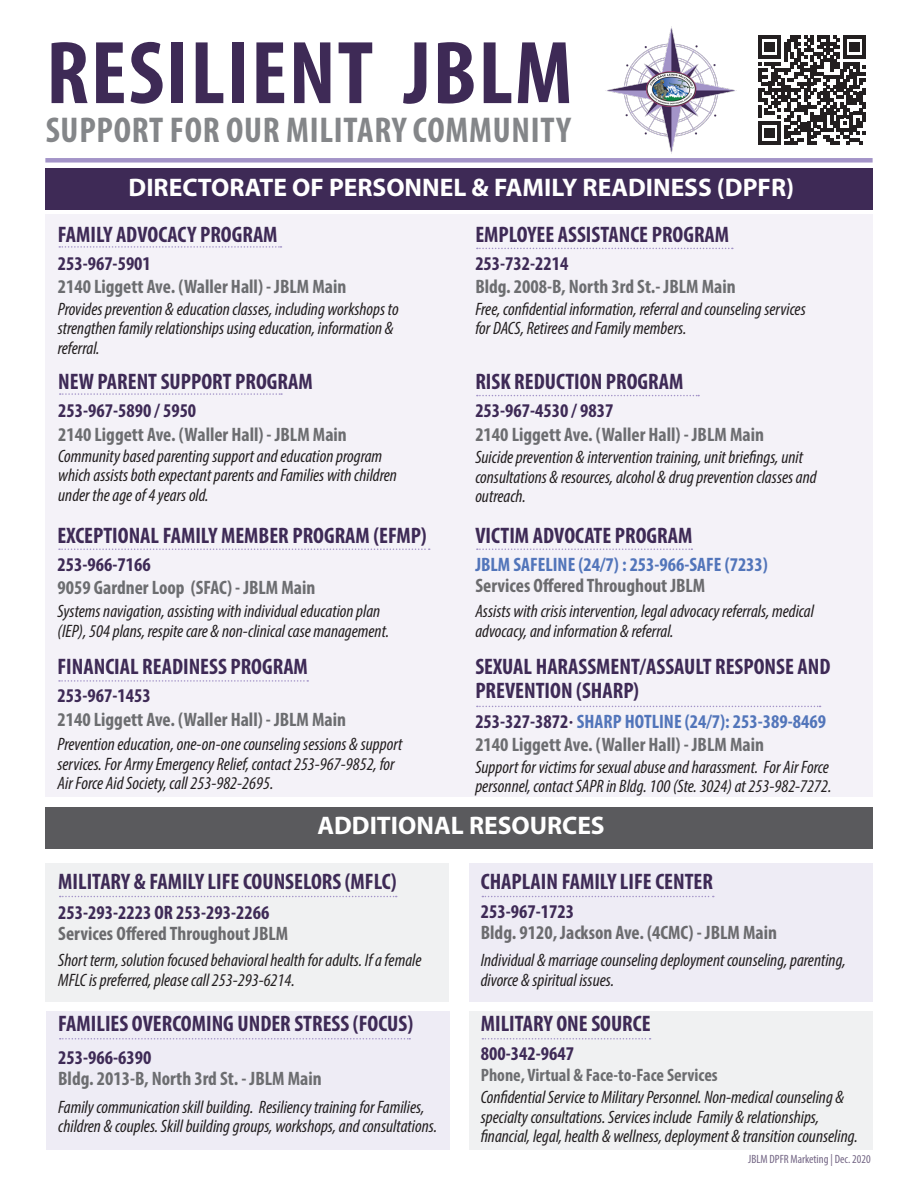
<style>
.page{position:relative;width:918px;height:1188px;background:#fff}
.page>*{position:absolute;margin:0;border:0;box-sizing:border-box;transform-origin:0 0}
.t1{font:700 condensed 90px "Myriad Pro";letter-spacing:.02em;color:#3e2a56}
.t2{font:700 condensed 36px "Myriad Pro";letter-spacing:.02em;color:#848689}
.t3{font:700 25.5px "Myriad Pro";color:#fff}
.t4{font:700 condensed 22.5px/24px "Myriad Pro";color:#3e2a56}
.t5{font:700 condensed 19.5px/21px "Myriad Pro";color:#6c6d70}
.t6{font:700 condensed 19.5px/21px "Myriad Pro";color:#6b6b6e}
.t7{font:700 condensed 19.5px "Myriad Pro";color:#3e2a56}
.t8{font:700 condensed 19.5px "Myriad Pro";color:#5275ba}
.t9{font:italic condensed 18px/19.5px "Myriad Pro";color:#231f20}
.t10{font:700 condensed 18px "Myriad Pro";color:#6c6d70}
.t11{font:condensed 12px "Myriad Pro";color:#746685}
.s1{color:#3e2a56}
</style>
<div class="page">
<div style="left:45px;top:214px;width:828px;height:582px;background:#f4f2f8"></div>
<img style="left:605px;top:26px;width:132px;height:128px">
<div style="left:45px;top:158px;width:828px;height:5px;background:#a394c8"></div>
<div style="left:45px;top:863px;width:404px;height:138px;background:#f0f1f2"></div>
<div style="left:46px;top:1011px;width:404px;height:138px;background:#eeecf5"></div>
<div style="left:45px;top:168px;width:828px;height:41px;background:#3e2a56"></div>
<div style="left:45px;top:808px;width:828px;height:41px;background:#5a5a5d"></div>
<svg style="left:59px;top:246px;width:222px;height:2px"></svg>
<svg style="left:477px;top:548px;width:215px;height:2px"></svg>
<svg style="left:60px;top:896px;width:337px;height:1px"></svg>
<svg style="left:60px;top:1038px;width:350px;height:2px"></svg>
<div style="left:469px;top:1011px;width:404px;height:138px;background:#f0f1f2"></div>
<div style="left:469px;top:863px;width:404px;height:138px;background:#eeecf5"></div>
<svg style="left:482px;top:896px;width:232px;height:1px"></svg>
<svg style="left:482px;top:1038px;width:169px;height:2px"></svg>
<svg style="left:477px;top:706px;width:344px;height:1px"></svg>
<svg style="left:477px;top:395px;width:222px;height:1px"></svg>
<svg style="left:60px;top:393px;width:222px;height:2px"></svg>
<svg style="left:59px;top:548px;width:371px;height:2px"></svg>
<svg style="left:477px;top:248px;width:256px;height:1px"></svg>
<svg style="left:59px;top:680px;width:249px;height:2px"></svg>
<svg style="left:758px;top:35px;width:108px;height:110px"></svg>
<p class="t1" style="left:46px;top:17px;width:528px">RESILIENT JBLM</p>
<p class="t2" style="left:46px;top:108px;width:527px">SUPPORT FOR OUR MILITARY COMMUNITY</p>
<p class="t3" style="left:129px;top:171px;width:667px">DIRECTORATE OF PERSONNEL &amp; FAMILY READINESS (DPFR)</p>
<p class="t4" style="left:58px;top:222px;width:221px">FAMILY ADVOCACY PROGRAM</p>
<p class="t7" style="left:58px;top:251px;width:95px">253-967-5901</p>
<p class="t5" style="left:58px;top:276px;width:290px">2140 Liggett Ave. (Waller Hall) - JBLM Main</p>
<p class="t9" style="left:58px;top:299px;width:342px">Provides prevention &amp; education classes, including workshops to strengthen family relationships using education, information &amp; referral.</p>
<p class="t4" style="left:58px;top:369px;width:256px">NEW PARENT SUPPORT PROGRAM</p>
<p class="t7" style="left:58px;top:398px;width:140px">253-967-5890 / 5950</p>
<p class="t5" style="left:58px;top:423px;width:290px">2140 Liggett Ave. (Waller Hall) - JBLM Main</p>
<p class="t9" style="left:58px;top:446px;width:340px">Community based parenting support and education program which assists both expectant parents and Families with children under the age of 4 years old.</p>
<p class="t4" style="left:57px;top:523px;width:371px">EXCEPTIONAL FAMILY MEMBER PROGRAM (EFMP)</p>
<p class="t7" style="left:57px;top:552px;width:95px">253-966-7166</p>
<p class="t5" style="left:57px;top:577px;width:260px">9059 Gardner Loop (SFAC) - JBLM Main</p>
<p class="t9" style="left:57px;top:601px;width:333px">Systems navigation, assisting with individual education plan (IEP), 504 plans, respite care &amp; non-clinical case management.</p>
<p class="t4" style="left:57px;top:654px;width:252px">FINANCIAL READINESS PROGRAM</p>
<p class="t7" style="left:57px;top:684px;width:95px">253-967-1453</p>
<p class="t5" style="left:57px;top:708px;width:290px">2140 Liggett Ave. (Waller Hall) - JBLM Main</p>
<p class="t9" style="left:57px;top:734px;width:347px">Prevention education, one-on-one counseling sessions &amp; support services. For Army Emergency Relief, contact 253-967-9852, for<br>Air Force Aid Society, call 253-982-2695.</p>
<p class="t4" style="left:475px;top:222px;width:255px">EMPLOYEE ASSISTANCE PROGRAM</p>
<p class="t7" style="left:475px;top:251px;width:95px">253-732-2214</p>
<p class="t5" style="left:475px;top:276px;width:262px">Bldg. 2008-B, North 3rd St.- JBLM Main</p>
<p class="t9" style="left:475px;top:299px;width:332px">Free, confidential information, referral and counseling services for DACS, Retirees and Family members.</p>
<p class="t4" style="left:475px;top:369px;width:210px">RISK REDUCTION PROGRAM</p>
<p class="t7" style="left:475px;top:398px;width:140px">253-967-4530 / 9837</p>
<p class="t5" style="left:475px;top:423px;width:290px">2140 Liggett Ave. (Waller Hall) - JBLM Main</p>
<p class="t9" style="left:475px;top:448px;width:343px">Suicide prevention &amp; intervention training, unit briefings, unit consultations &amp; resources, alcohol &amp; drug prevention classes and outreach.</p>
<p class="t4" style="left:475px;top:523px;width:219px">VICTIM ADVOCATE PROGRAM</p>
<p class="t8" style="left:475px;top:552px;width:294px">JBLM SAFELINE (24/7) : 253-966-SAFE (7233)</p>
<p class="t6" style="left:475px;top:574px;width:232px">Services Offered Throughout JBLM</p>
<p class="t9" style="left:475px;top:601px;width:340px">Assists with crisis intervention, legal advocacy referrals, medical advocacy, and information &amp; referral.</p>
<p class="t4" style="left:475px;top:654px;width:357px">SEXUAL HARASSMENT/ASSAULT RESPONSE AND<br>PREVENTION (SHARP)</p>
<p class="t8" style="left:475px;top:709px;width:352px"><span class="s1">253-327-3872</span> SHARP HOTLINE (24/7): 253-389-8469</p>
<p class="t5" style="left:475px;top:734px;width:290px">2140 Liggett Ave. (Waller Hall) - JBLM Main</p>
<p class="t9" style="left:475px;top:757px;width:358px">Support for victims for sexual abuse and harassment. For Air Force personnel, contact SAPR in Bldg. 100 (Ste. 3024) at 253-982-7272.</p>
<p class="t3" style="left:317px;top:809px;width:289px">ADDITIONAL RESOURCES</p>
<p class="t4" style="left:58px;top:869px;width:340px">MILITARY &amp; FAMILY LIFE COUNSELORS (MFLC)</p>
<p class="t4" style="left:481px;top:869px;width:234px">CHAPLAIN FAMILY LIFE CENTER</p>
<p class="t6" style="left:58px;top:902px;width:232px"><span class="s1">253-293-2223 OR 253-293-2266<br></span>Services Offered Throughout JBLM</p>
<p class="t6" style="left:481px;top:900px;width:298px"><span class="s1">253-967-1723<br></span>Bldg. 9120, Jackson Ave. (4CMC) - JBLM Main</p>
<p class="t9" style="left:58px;top:950px;width:365px">Short term, solution focused behavioral health for adults. If a female<br>MFLC is preferred, please call 253-293-6214.</p>
<p class="t9" style="left:481px;top:950px;width:367px">Individual &amp; marriage counseling deployment counseling, parenting, divorce &amp; spiritual issues.</p>
<p class="t4" style="left:58px;top:1011px;width:356px">FAMILIES OVERCOMING UNDER STRESS (FOCUS)</p>
<p class="t4" style="left:481px;top:1011px;width:171px">MILITARY ONE SOURCE</p>
<p class="t5" style="left:58px;top:1047px;width:265px"><span class="s1">253-966-6390<br></span>Bldg. 2013-B, North 3rd St. - JBLM Main</p>
<p class="t9" style="left:58px;top:1097px;width:380px">Family communication skill building. Resiliency training for Families, children &amp; couples. Skill building groups, workshops, and consultations.</p>
<p class="t7" style="left:481px;top:1041px;width:95px">800-342-9647</p>
<p class="t10" style="left:481px;top:1064px;width:238px">Phone, Virtual &amp; Face-to-Face Services</p>
<p class="t9" style="left:481px;top:1087px;width:379px">Confidential Service to Military Personnel. Non-medical counseling &amp; specialty consultations. Services include Family &amp; relationships, financial, legal, health &amp; wellness, deployment &amp; transition counseling.</p>
<p class="t11" style="left:748px;top:1151px;width:124px">JBLM DPFR Marketing | Dec. 2020</p>
</div>
